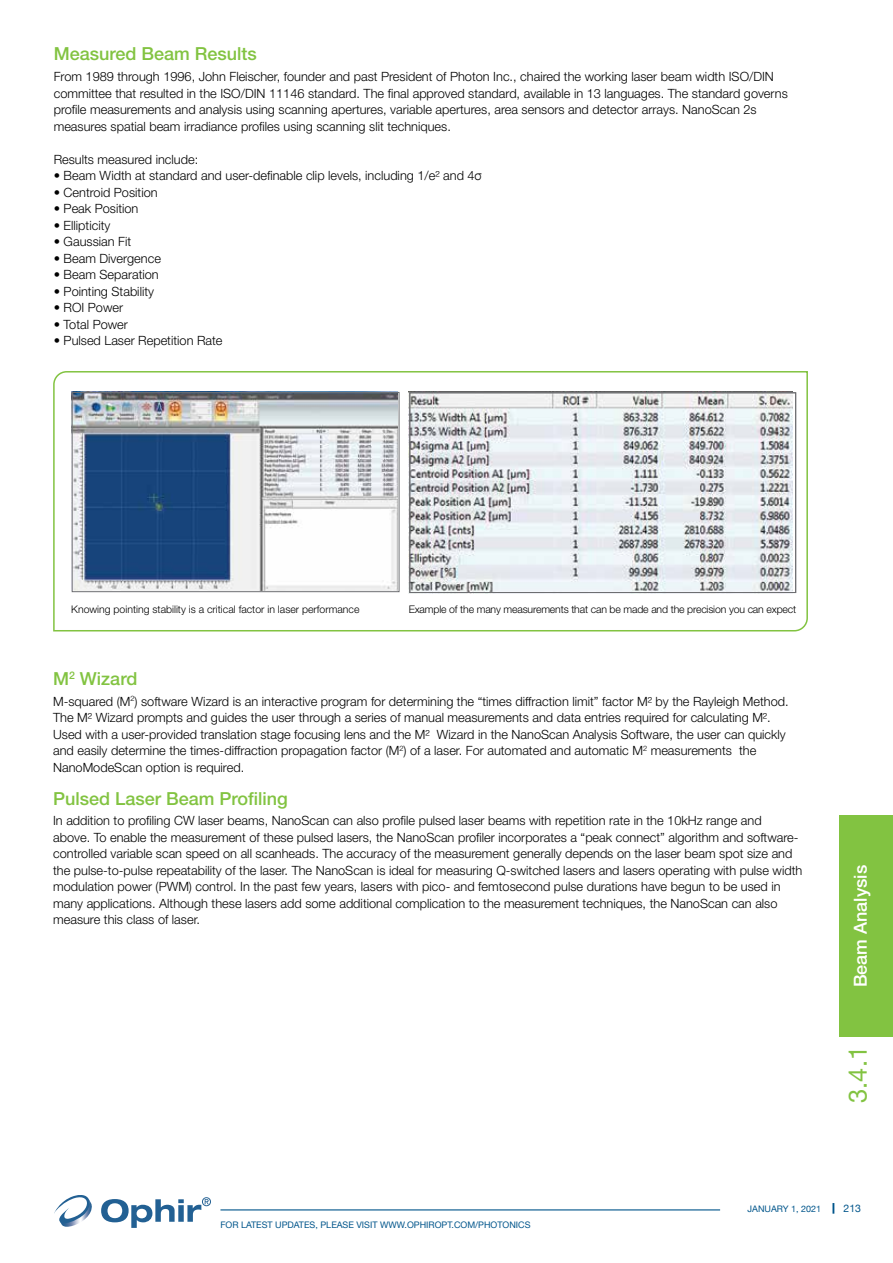
<style>
.page{position:relative;width:893px;height:1263px;background:#fff}
.page>*{position:absolute;margin:0;border:0;box-sizing:border-box;transform-origin:0 0}
.t1{font:25.5px "Helvetica Neue LT Std";color:#82c341}
.t2{font:500 18px "Helvetica Neue LT Std";color:#82c341}
.t3{font:500 18px "Helvetica Neue LT Std";color:#fff}
.t4{font:300 12.75px/16.5px "Helvetica Neue LT Std";color:#000}
.t5{font:300 10.5px "Helvetica Neue LT Std";letter-spacing:-.015em;color:#000}
.t6{font:10.5px "Helvetica Neue";color:#00558b}
.t7{font:9px "Helvetica Neue";color:#00558b}
.s1{font-family:"Helvetica Neue"}
</style>
<div class="page">
<svg style="left:101px;top:1197px;width:110px;height:31px"></svg>
<svg style="left:54px;top:1195px;width:38px;height:31px"></svg>
<hr style="left:220px;top:1209px;width:500px;height:1px;background:#00558b">
<svg style="left:832px;top:1203px;width:2px;height:11px"></svg>
<svg style="left:53px;top:371px;width:755px;height:261px"></svg>
<img style="left:409px;top:392px;width:384px;height:201px">
<div style="left:410px;top:393px;width:386px;height:200px;border:1px solid #6d6e71"></div>
<img style="left:71px;top:392px;width:326px;height:199px">
<div style="left:72px;top:392px;width:327px;height:200px;border:1px solid #6d6e71"></div>
<div style="left:839px;top:815px;width:54px;height:222px;background:#82c341"></div>
<h2 class="t2" style="left:54px;top:43px;width:205px">Measured Beam Results</h2>
<p class="t4" style="left:54px;top:68px;width:736px">From 1989 through 1996, John Fleischer, founder and past President of Photon Inc., chaired the working laser beam width ISO/DIN committee that resulted in the ISO/DIN 11146 standard. The final approved standard, available in 13 languages. The standard governs profile measurements and analysis using scanning apertures, variable apertures, area sensors and detector arrays. NanoScan 2s measures spatial beam irradiance profiles using scanning slit techniques.</p>
<p class="t4" style="left:54px;top:151px;width:146px">Results measured include:</p>
<p class="t4" style="left:54px;top:167px;width:430px">• Beam Width at standard and user-definable clip levels, including 1/e² and 4<span class="s1">σ</span></p>
<p class="t4" style="left:54px;top:184px;width:105px">• Centroid Position</p>
<p class="t4" style="left:54px;top:200px;width:86px">• Peak Position</p>
<p class="t4" style="left:54px;top:217px;width:58px">• Ellipticity</p>
<p class="t4" style="left:54px;top:233px;width:79px">• Gaussian Fit</p>
<p class="t4" style="left:54px;top:250px;width:109px">• Beam Divergence</p>
<p class="t4" style="left:54px;top:266px;width:107px">• Beam Separation</p>
<p class="t4" style="left:54px;top:283px;width:102px">• Pointing Stability</p>
<p class="t4" style="left:54px;top:299px;width:71px">• ROI Power</p>
<p class="t4" style="left:54px;top:316px;width:76px">• Total Power</p>
<p class="t4" style="left:54px;top:332px;width:170px">• Pulsed Laser Repetition Rate</p>
<p class="t5" style="left:71px;top:603px;width:290px">Knowing pointing stability is a critical factor in laser performance</p>
<p class="t5" style="left:409px;top:603px;width:389px">Example of the many measurements that can be made and the precision you can expect</p>
<h2 class="t2" style="left:53px;top:668px;width:86px">M<sup>2</sup> Wizard</h2>
<p class="t4" style="left:53px;top:692px;width:737px">M-squared (M<sup>2</sup>) software Wizard is an interactive program for determining the “times diffraction limit” factor M² by the Rayleigh Method.<br>The M² Wizard prompts and guides the user through a series of manual measurements and data entries required for calculating M².<br>Used with a user-provided translation stage focusing lens and the M² Wizard in the NanoScan Analysis Software, the user can quickly and easily determine the times-diffraction propagation factor (M<sup>2</sup>) of a laser. For automated and automatic M<sup>2</sup> measurements the NanoModeScan option is required.</p>
<h2 class="t2" style="left:53px;top:787px;width:236px">Pulsed Laser Beam Profiling</h2>
<p class="t4" style="left:53px;top:812px;width:751px">In addition to profiling CW laser beams, NanoScan can also profile pulsed laser beams with repetition rate in the 10kHz range and<br>above. To enable the measurement of these pulsed lasers, the NanoScan profiler incorporates a “peak connect” algorithm and software&shy;controlled variable scan speed on all scanheads. The accuracy of the measurement generally depends on the laser beam spot size and the pulse-to-pulse repeatability of the laser. The NanoScan is ideal for measuring Q-switched lasers and lasers operating with pulse width modulation power (PWM) control. In the past few years, lasers with pico- and femtosecond pulse durations have begun to be used in many applications. Although these lasers add some additional complication to the measurement techniques, the NanoScan can also measure this class of laser.</p>
<h2 class="t3" style="left:850px;top:987px;width:124px;rotate:-90deg">Beam Analysis</h2>
<h1 class="t1" style="left:843px;top:1103px;width:58px;rotate:-90deg">3.4.1</h1>
<p class="t7" style="left:220px;top:1218px;width:312px">FOR LATEST UPDATES, PLEASE VISIT WWW.OPHIROPT.COM/PHOTONICS</p>
<p class="t7" style="left:748px;top:1202px;width:75px">JANUARY 1, 2021</p>
<p class="t6" style="left:844px;top:1201px;width:19px">213</p>
</div>
